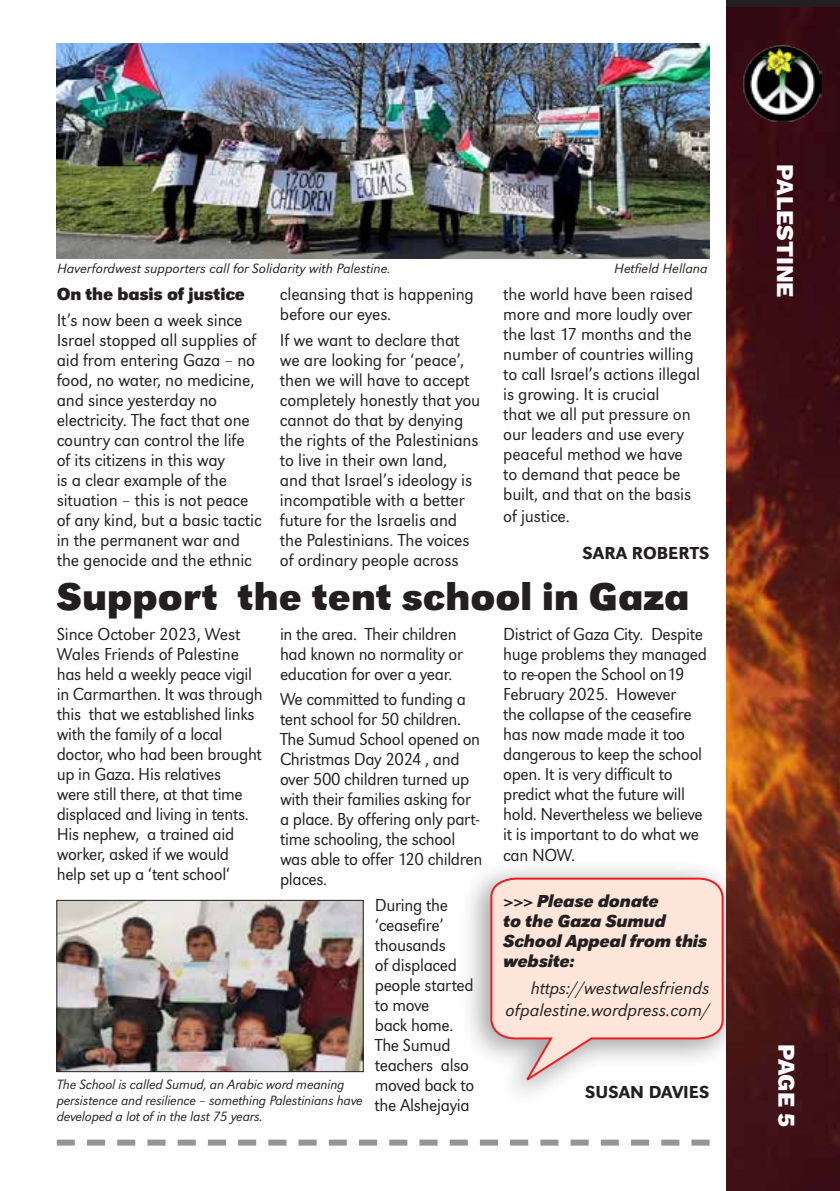
<style>
.page{position:relative;width:840px;height:1191px;background:#fff}
.page>*{position:absolute;margin:0;border:0;box-sizing:border-box;transform-origin:0 0}
.t1{font:700 40px "URW Grotesk T";color:#231f20}
.t2{font:800 24px "Work Sans";color:#fff}
.t3{font:18px/20px "URW Grotesk T Ligh";letter-spacing:-.015em;color:#231f20}
.t4{font:italic 700 18px/20px "URW Grotesk T";letter-spacing:-.01em;color:#231f20}
.t5{font:18px/21.6px "URW Grotesk T Ligh Ital";color:#231f20;text-align:right}
.t6{font:500 18px "URW Grotesk T";color:#231f20}
.t7{font:700 18px "URW Grotesk T";letter-spacing:-.01em;color:#231f20}
.t8{font:14px/16px "URW Grotesk T Ligh Ital";letter-spacing:-.01em;color:#231f20}
</style>
<div class="page">
<img style="left:726px;top:7px;width:113px;height:1184px">
<img style="left:743px;top:45px;width:77px;height:76px">
<svg style="left:57px;top:1139px;width:652px;height:6px"></svg>
<div style="left:459px;top:858px;width:283px;height:251px;background:#231f20;opacity:.4"></div>
<svg style="left:489px;top:876px;width:235px;height:209px"></svg>
<img style="left:57px;top:44px;width:652px;height:215px">
<img style="left:59px;top:902px;width:302px;height:168px">
<div style="left:57px;top:900px;width:306px;height:172px;border:1px solid #231f20"></div>
<p class="t8" style="left:57px;top:260px;width:335px">Haverfordwest supporters call for Solidarity with Palestine.</p>
<p class="t8" style="left:614px;top:260px;width:95px">Hetfield Hellana</p>
<p class="t7" style="left:57px;top:284px;width:190px">On the basis of justice</p>
<p class="t3" style="left:57px;top:310px;width:206px">It’s now been a week since<br>Israel stopped all supplies of aid from entering Gaza – no food, no water, no medicine, and since yesterday no electricity. The fact that one country can control the life of its citizens in this way<br>is a clear example of the situation – this is not peace of any kind, but a basic tactic in the permanent war and the genocide and the ethnic</p>
<p class="t3" style="left:280px;top:284px;width:195px">cleansing that is happening before our eyes.</p>
<p class="t3" style="left:280px;top:329px;width:202px">If we want to declare that we are looking for ‘peace’, then we will have to accept completely honestly that you cannot do that by denying the rights of the Palestinians to live in their own land,<br>and that Israel’s ideology is incompatible with a better future for the Israelis and the Palestinians. The voices of ordinary people across</p>
<p class="t3" style="left:503px;top:284px;width:198px">the world have been raised more and more loudly over the last 17 months and the number of countries willing to call Israel’s actions illegal is growing. It is crucial<br>that we all put pressure on our leaders and use every peaceful method we have to demand that peace be built, and that on the basis of justice.</p>
<p class="t6" style="left:582px;top:543px;width:128px">SARA ROBERTS</p>
<h1 class="t1" style="left:57px;top:573px;width:634px">Support the tent school in Gaza</h1>
<p class="t3" style="left:57px;top:623px;width:207px">Since October 2023, West<br>Wales Friends of Palestine has held a weekly peace vigil in Carmarthen. It was through this that we established links with the family of a local doctor, who had been brought up in Gaza. His relatives<br>were still there, at that time displaced and living in tents.<br>His nephew, a trained aid worker, asked if we would help set up a ‘tent school‘</p>
<p class="t3" style="left:280px;top:623px;width:184px">in the area. Their children had known no normality or education for over a year.</p>
<p class="t3" style="left:280px;top:689px;width:204px">We committed to funding a tent school for 50 children.<br>The Sumud School opened on<br>Christmas Day 2024 , and over 500 children turned up with their families asking for a place. By offering only part&shy;time schooling, the school was able to offer 120 children places.</p>
<p class="t3" style="left:374px;top:895px;width:101px">During the ‘ceasefire’ thousands<br>of displaced people started to move<br>back home.<br>The Sumud teachers also moved back to the Alshejayia</p>
<p class="t8" style="left:57px;top:1076px;width:307px">The School is called Sumud, an Arabic word meaning persistence and resilience – something Palestinians have developed a lot of in the last 75 years.</p>
<p class="t3" style="left:503px;top:623px;width:205px">District of Gaza City. Despite huge problems they managed to re-open the School on19<br>February 2025. However<br>the collapse of the ceasefire has now made made it too dangerous to keep the school open. It is very difficult to predict what the future will hold. Nevertheless we believe it is important to do what we can NOW.</p>
<p class="t4" style="left:503px;top:891px;width:205px">&gt;&gt;&gt; Please donate<br>to the Gaza Sumud<br>School Appeal from this website:</p>
<p class="t5" style="left:505px;top:977px;width:205px">https://westwalesfriends ofpalestine.wordpress.com/</p>
<p class="t6" style="left:584px;top:1081px;width:126px">SUSAN DAVIES</p>
<h2 class="t2" style="left:803px;top:164px;width:134px;rotate:90deg">PALESTINE</h2>
<h2 class="t2" style="left:804px;top:1043px;width:85px;rotate:90deg">PAGE 5</h2>
</div>
